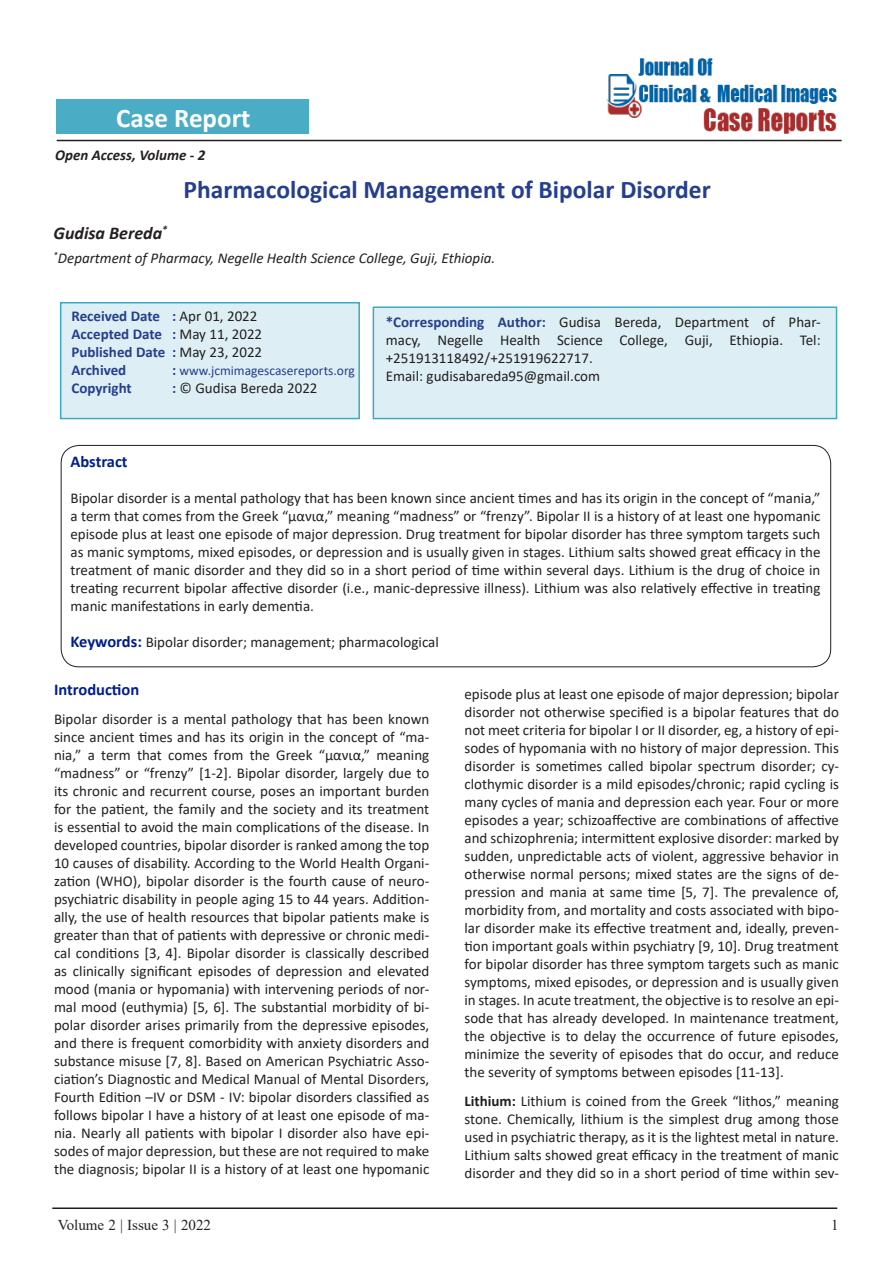
<style>
.page{position:relative;width:893px;height:1263px;background:#fff}
.page>*{position:absolute;margin:0;border:0;box-sizing:border-box;transform-origin:0 0}
.t1{font:700 27px "Calibri";color:#fff}
.Tittle{font:700 25.5px "Calibri";color:#253f8e}
.Paragraph_Style_1{font:italic 700 18px "Calibri";color:#231f20}
.side_heading_new{font:700 16.5px "Calibri";color:#001d8c}
.side_heading_new-2{font:15px/18px "Calibri";color:#231f20;text-align:justify}
.Paragraph_Style_1-2{font:15px/18px "Calibri";color:#231f20;text-align:justify}
.Paragraph_Style_1-3{font:700 15px/18px "Calibri";color:#253f8e}
.Paragraph_Style_1-4{font:italic 15px "Calibri";color:#231f20}
.t2{font:15px "Times New Roman";color:#231f20}
.t3{font:italic 700 15px "Calibri";color:#231f20}
.Paragraph_Style_1-5{font:13.5px "Calibri";color:#253f8e}
.s1{font-weight:400;color:#231f20}
.s2{font-weight:700;font-size:15px}
.s3{font-weight:700;color:#253f8e}
.s4{font-weight:700;font-size:16.5px;color:#001d8c}
.s5{font-weight:700}
</style>
<div class="page">
<hr style="left:57px;top:140px;width:785px;height:1px;background:#231f20">
<hr style="left:52px;top:1207px;width:785px;height:2px;background:#231f20">
<div style="left:57px;top:100px;width:252px;height:34px;background:#4bacc6"></div>
<div style="left:373px;top:306px;width:464px;height:113px;background:#ddeff4;border:2px solid #3daac4"></div>
<div style="left:60px;top:302px;width:300px;height:117px;background:#ddeff4;border:2px solid #3daac4"></div>
<div style="left:61px;top:445px;width:770px;height:222px;border:1px solid #231f20;border-radius:18px"></div>
<img style="left:605px;top:58px;width:234px;height:82px">
<p class="t1" style="left:116px;top:99px;width:136px">Case Report</p>
<p class="t3" style="left:55px;top:144px;width:152px">Open Access, Volume - 2</p>
<p class="Tittle" style="left:184px;top:172px;width:529px">Pharmacological Management of Bipolar Disorder</p>
<p class="Paragraph_Style_1" style="left:54px;top:220px;width:115px">Gudisa Bereda<sup>*</sup></p>
<p class="Paragraph_Style_1-4" style="left:54px;top:247px;width:443px"><sup>*</sup>Department of Pharmacy, Negelle Health Science College, Guji, Ethiopia.</p>
<p class="Paragraph_Style_1-3" style="left:72px;top:307px;width:192px">Received Date : <span class="s1">Apr 01, 2022<br></span>Accepted Date : <span class="s1">May 11, 2022<br></span>Published Date : <span class="s1">May 23, 2022<br></span>Archived</p>
<p class="Paragraph_Style_1-5" style="left:172px;top:361px;width:184px"><span class="s2">:</span> www.jcmimagescasereports.org</p>
<p class="Paragraph_Style_1-3" style="left:72px;top:379px;width:62px">Copyright</p>
<p class="Paragraph_Style_1-2" style="left:172px;top:378px;width:147px"><span class="s3">:</span> © Gudisa Bereda 2022</p>
<p class="Paragraph_Style_1-2" style="left:386px;top:312px;width:436px"><span class="s3">*Corresponding Author:</span> Gudisa Bereda, Department of Phar&shy;macy, Negelle Health Science College, Guji, Ethiopia. Tel: +251913118492/+251919622717.</p>
<p class="Paragraph_Style_1-2" style="left:386px;top:366px;width:216px">Email: gudisabareda95@gmail.com</p>
<p class="side_heading_new" style="left:71px;top:450px;width:59px">Abstract</p>
<p class="Paragraph_Style_1-2" style="left:71px;top:488px;width:751px">Bipolar disorder is a mental pathology that has been known since ancient times and has its origin in the concept of “mania,” a term that comes from the Greek “µανια,” meaning “madness” or “frenzy”. Bipolar II is a history of at least one hypomanic episode plus at least one episode of major depression. Drug treatment for bipolar disorder has three symptom targets such as manic symptoms, mixed episodes, or depression and is usually given in stages. Lithium salts showed great efficacy in the treatment of manic disorder and they did so in a short period of time within several days. Lithium is the drug of choice in treating recurrent bipolar affective disorder (i.e., manic-depressive illness). Lithium was also relatively effective in treating manic manifestations in early dementia.</p>
<p class="side_heading_new-2" style="left:70px;top:632px;width:370px"><span class="s4">Keywords:</span> Bipolar disorder; management; pharmacological</p>
<p class="side_heading_new" style="left:54px;top:678px;width:87px">Introduction</p>
<p class="side_heading_new-2" style="left:54px;top:710px;width:377px">Bipolar disorder is a mental pathology that has been known since ancient times and has its origin in the concept of “ma&shy;nia,” a term that comes from the Greek “µανια,” meaning “madness” or “frenzy” [1-2]. Bipolar disorder, largely due to its chronic and recurrent course, poses an important burden for the patient, the family and the society and its treatment is essential to avoid the main complications of the disease. In developed countries, bipolar disorder is ranked among the top 10 causes of disability. According to the World Health Organi&shy;zation (WHO), bipolar disorder is the fourth cause of neuro&shy;psychiatric disability in people aging 15 to 44 years. Addition&shy;ally, the use of health resources that bipolar patients make is greater than that of patients with depressive or chronic medi&shy;cal conditions [3, 4]. Bipolar disorder is classically described as clinically significant episodes of depression and elevated mood (mania or hypomania) with intervening periods of nor&shy;mal mood (euthymia) [5, 6]. The substantial morbidity of bi&shy;polar disorder arises primarily from the depressive episodes, and there is frequent comorbidity with anxiety disorders and substance misuse [7, 8]. Based on American Psychiatric Asso&shy;ciation’s Diagnostic and Medical Manual of Mental Disorders, Fourth Edition –IV or DSM - IV: bipolar disorders classified as follows bipolar I have a history of at least one episode of ma&shy;nia. Nearly all patients with bipolar I disorder also have epi&shy;sodes of major depression, but these are not required to make the diagnosis; bipolar II is a history of at least one hypomanic</p>
<p class="side_heading_new-2" style="left:464px;top:684px;width:376px">episode plus at least one episode of major depression; bipolar disorder not otherwise specified is a bipolar features that do not meet criteria for bipolar I or II disorder, eg, a history of epi&shy;sodes of hypomania with no history of major depression. This disorder is sometimes called bipolar spectrum disorder; cy&shy;clothymic disorder is a mild episodes/chronic; rapid cycling is many cycles of mania and depression each year. Four or more episodes a year; schizoaffective are combinations of affective and schizophrenia; intermittent explosive disorder: marked by sudden, unpredictable acts of violent, aggressive behavior in otherwise normal persons; mixed states are the signs of de&shy;pression and mania at same time [5, 7]. The prevalence of, morbidity from, and mortality and costs associated with bipo&shy;lar disorder make its effective treatment and, ideally, preven&shy;tion important goals within psychiatry [9, 10]. Drug treatment for bipolar disorder has three symptom targets such as manic symptoms, mixed episodes, or depression and is usually given in stages. In acute treatment, the objective is to resolve an epi&shy;sode that has already developed. In maintenance treatment, the objective is to delay the occurrence of future episodes, minimize the severity of episodes that do occur, and reduce the severity of symptoms between episodes [11-13].</p>
<p class="side_heading_new-2" style="left:464px;top:1091px;width:376px"><span class="s5">Lithium:</span> Lithium is coined from the Greek “lithos,” meaning stone. Chemically, lithium is the simplest drug among those used in psychiatric therapy, as it is the lightest metal in nature.<br>Lithium salts showed great efficacy in the treatment of manic disorder and they did so in a short period of time within sev-</p>
<p class="t2" style="left:58px;top:1214px;width:155px">Volume 2 | Issue 3 | 2022</p>
<p class="t2" style="left:831px;top:1214px;width:9px">1</p>
</div>
